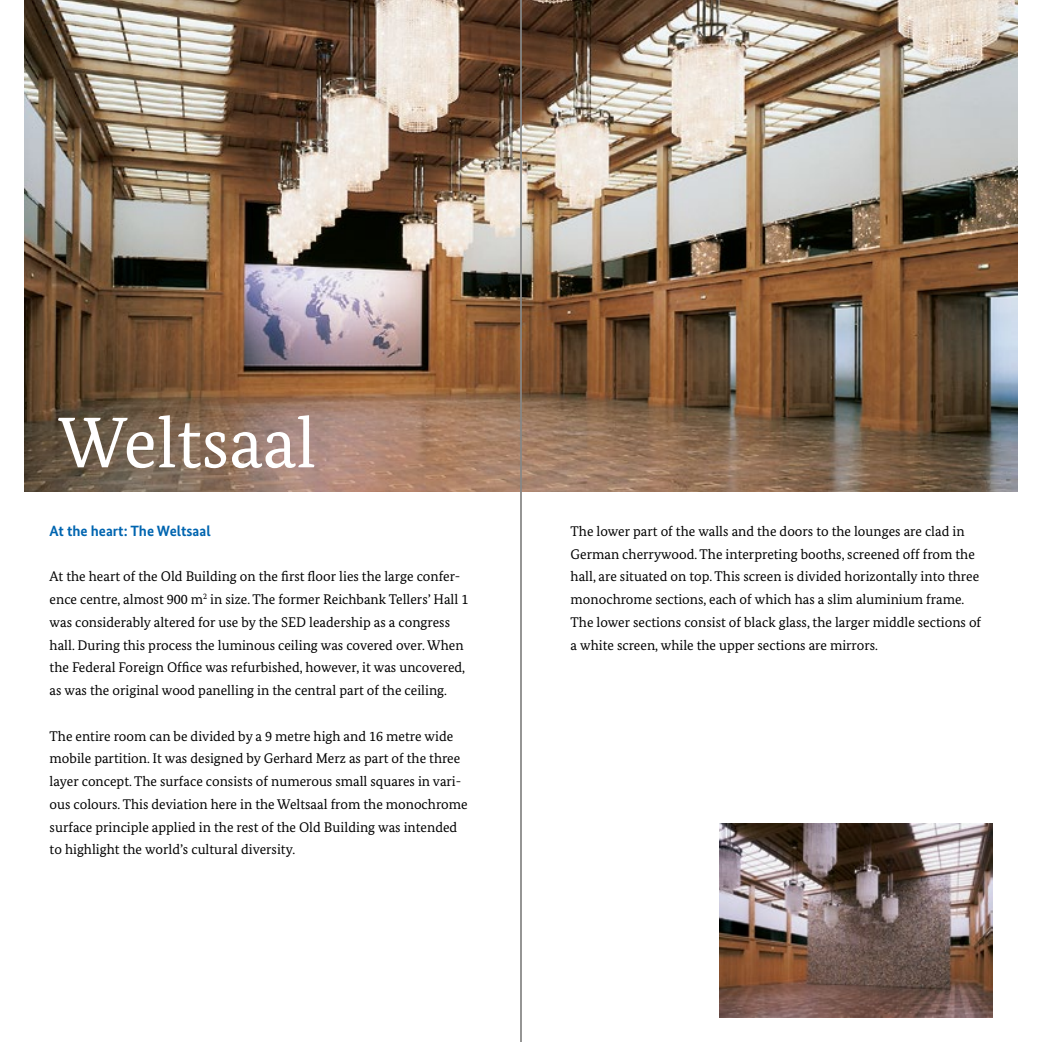
<style>
.page{position:relative;width:1042px;height:1042px;background:#fff}
.page>*{position:absolute;margin:0;border:0;box-sizing:border-box;transform-origin:0 0}
.t1{font:71.75px "Bundes Serif";color:#fff}
.t2{font:700 14.88px "Bundes Sans";color:#0065b0}
.t3{font:14px/22.8px "Bundes Serif";color:#000}
</style>
<div class="page">
<img style="left:25px;top:0;width:992px;height:491px">
<img style="left:719px;top:823px;width:273px;height:194px">
<hr style="left:520px;top:0;width:2px;height:1042px;background:#878786">
<h1 class="t1" style="left:58px;top:399px;width:259px">Weltsaal</h1>
<p class="t2" style="left:50px;top:522px;width:163px">At the heart: The Weltsaal</p>
<p class="t3" style="left:50px;top:565px;width:420px">At the heart of the Old Building on the first floor lies the large confer&shy;ence centre, almost 900 m<sup>2</sup> in size. The former Reichbank Tellers’ Hall 1 was considerably altered for use by the SED leadership as a congress hall. During this process the luminous ceiling was covered over. When the Federal Foreign Office was refurbished, however, it was uncovered, as was the original wood panelling in the central part of the ceiling.</p>
<p class="t3" style="left:50px;top:724px;width:419px">The entire room can be divided by a 9 metre high and 16 metre wide mobile partition. It was designed by Gerhard Merz as part of the three layer concept. The surface consists of numerous small squares in vari&shy;ous colours. This deviation here in the Weltsaal from the monochrome surface principle applied in the rest of the Old Building was intended to highlight the world’s cultural diversity.</p>
<p class="t3" style="left:570px;top:519px;width:412px">The lower part of the walls and the doors to the lounges are clad in German cherrywood. The interpreting booths, screened off from the hall, are situated on top. This screen is divided horizontally into three monochrome sections, each of which has a slim aluminium frame.<br>The lower sections consist of black glass, the larger middle sections of a white screen, while the upper sections are mirrors.</p>
</div>
